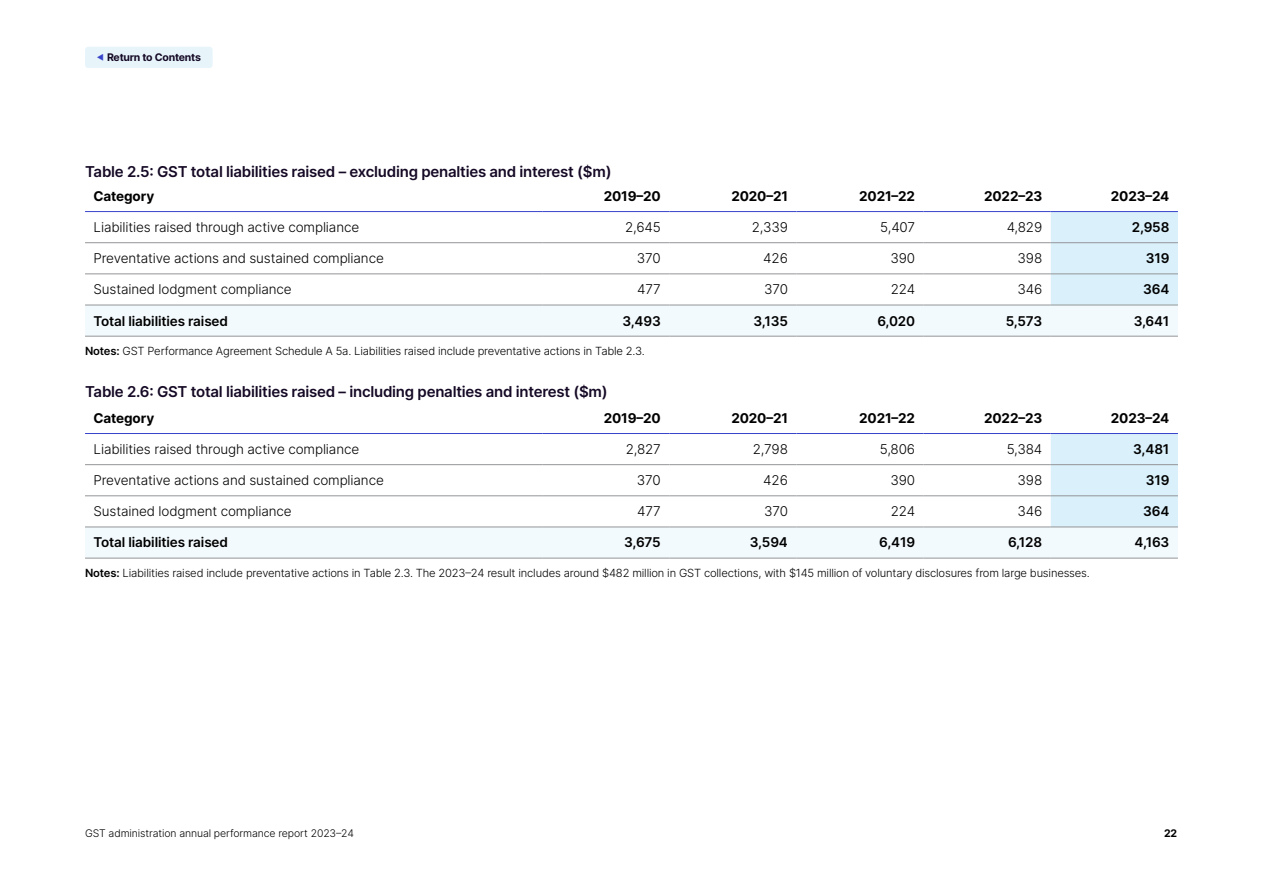
<style>
.page{position:relative;width:1263px;height:893px;background:#fff}
.page>*{position:absolute;margin:0;border:0;box-sizing:border-box;transform-origin:0 0}
.p_table_figure_head{font:600 15px "Inter";letter-spacing:-.015em;color:#150925}
.p_td-left{font:300 13.5px "Inter";letter-spacing:-.01em;color:#000}
.p_td-right{font:300 13.5px "Inter";letter-spacing:-.01em;color:#000}
.p_td-right-2{font:600 13.5px "Inter";letter-spacing:-.01em;color:#000}
.p_th-right{font:700 13.5px "Inter";letter-spacing:-.01em;color:#000}
.p_td-left-2{font:600 13.5px "Inter";letter-spacing:-.01em;color:#000}
.p_th-left{font:700 13.5px "Inter";letter-spacing:-.01em;color:#000}
.p_notes{font:300 11.25px "Inter";letter-spacing:-.015em;color:#000}
.t1{font:300 10.5px "Inter";letter-spacing:-.01em;color:#000}
.t2{font:700 10.5px "Inter";letter-spacing:-.02em;color:#150925}
.t3{font:700 10.5px "Inter";color:#000}
.s1{font-size:7.5px;color:#3844ca}
.s2{font-weight:600}
</style>
<div class="page">
<svg style="left:85px;top:212px;width:1093px;height:124px"></svg>
<hr style="left:85px;top:242px;width:457px;height:1px;background:#939598">
<hr style="left:542px;top:242px;width:127px;height:1px;background:#939598">
<hr style="left:669px;top:242px;width:127px;height:1px;background:#939598">
<hr style="left:796px;top:242px;width:128px;height:1px;background:#939598">
<hr style="left:924px;top:242px;width:127px;height:1px;background:#939598">
<hr style="left:1051px;top:242px;width:127px;height:1px;background:#939598">
<hr style="left:85px;top:274px;width:457px;height:1px;background:#939598">
<hr style="left:542px;top:274px;width:127px;height:1px;background:#939598">
<hr style="left:669px;top:274px;width:127px;height:1px;background:#939598">
<hr style="left:796px;top:274px;width:128px;height:1px;background:#939598">
<hr style="left:924px;top:274px;width:127px;height:1px;background:#939598">
<hr style="left:1051px;top:274px;width:127px;height:1px;background:#939598">
<hr style="left:85px;top:305px;width:457px;height:1px;background:#939598">
<hr style="left:542px;top:305px;width:127px;height:1px;background:#939598">
<hr style="left:669px;top:305px;width:127px;height:1px;background:#939598">
<hr style="left:796px;top:305px;width:128px;height:1px;background:#939598">
<hr style="left:924px;top:305px;width:127px;height:1px;background:#939598">
<hr style="left:1051px;top:305px;width:127px;height:1px;background:#939598">
<hr style="left:85px;top:336px;width:457px;height:1px;background:#939598">
<hr style="left:542px;top:336px;width:127px;height:1px;background:#939598">
<hr style="left:669px;top:336px;width:127px;height:1px;background:#939598">
<hr style="left:796px;top:336px;width:128px;height:1px;background:#939598">
<hr style="left:924px;top:336px;width:127px;height:1px;background:#939598">
<hr style="left:1051px;top:336px;width:127px;height:1px;background:#939598">
<hr style="left:542px;top:211px;width:127px;height:1px;background:#3844ca">
<hr style="left:669px;top:211px;width:127px;height:1px;background:#3844ca">
<hr style="left:796px;top:211px;width:128px;height:1px;background:#3844ca">
<hr style="left:924px;top:211px;width:127px;height:1px;background:#3844ca">
<hr style="left:1051px;top:211px;width:127px;height:1px;background:#3844ca">
<hr style="left:85px;top:211px;width:457px;height:1px;background:#3844ca">
<svg style="left:85px;top:434px;width:1093px;height:124px"></svg>
<hr style="left:85px;top:464px;width:457px;height:1px;background:#939598">
<hr style="left:542px;top:464px;width:127px;height:1px;background:#939598">
<hr style="left:669px;top:464px;width:127px;height:1px;background:#939598">
<hr style="left:796px;top:464px;width:128px;height:1px;background:#939598">
<hr style="left:924px;top:464px;width:127px;height:1px;background:#939598">
<hr style="left:1051px;top:464px;width:127px;height:1px;background:#939598">
<hr style="left:85px;top:496px;width:457px;height:1px;background:#939598">
<hr style="left:542px;top:496px;width:127px;height:1px;background:#939598">
<hr style="left:669px;top:496px;width:127px;height:1px;background:#939598">
<hr style="left:796px;top:496px;width:128px;height:1px;background:#939598">
<hr style="left:924px;top:496px;width:127px;height:1px;background:#939598">
<hr style="left:1051px;top:496px;width:127px;height:1px;background:#939598">
<hr style="left:85px;top:527px;width:457px;height:1px;background:#939598">
<hr style="left:542px;top:527px;width:127px;height:1px;background:#939598">
<hr style="left:669px;top:527px;width:127px;height:1px;background:#939598">
<hr style="left:796px;top:527px;width:128px;height:1px;background:#939598">
<hr style="left:924px;top:527px;width:127px;height:1px;background:#939598">
<hr style="left:1051px;top:527px;width:127px;height:1px;background:#939598">
<hr style="left:542px;top:558px;width:127px;height:1px;background:#939598">
<hr style="left:669px;top:558px;width:127px;height:1px;background:#939598">
<hr style="left:796px;top:558px;width:128px;height:1px;background:#939598">
<hr style="left:924px;top:558px;width:127px;height:1px;background:#939598">
<hr style="left:1051px;top:558px;width:127px;height:1px;background:#939598">
<hr style="left:85px;top:558px;width:457px;height:1px;background:#939598">
<hr style="left:542px;top:433px;width:127px;height:1px;background:#3844ca">
<hr style="left:669px;top:433px;width:127px;height:1px;background:#3844ca">
<hr style="left:796px;top:433px;width:128px;height:1px;background:#3844ca">
<hr style="left:924px;top:433px;width:127px;height:1px;background:#3844ca">
<hr style="left:1051px;top:433px;width:127px;height:1px;background:#3844ca">
<hr style="left:85px;top:433px;width:457px;height:1px;background:#3844ca">
<div style="left:85px;top:47px;width:128px;height:21px;background:#e7f5fb;border-radius:3px"></div>
<p class="t2" style="left:97px;top:50px;width:106px"><span class="s1">◀</span> Return to Contents</p>
<p class="p_table_figure_head" style="left:85px;top:160px;width:528px">Table 2.5: GST total liabilities raised – excluding penalties and interest ($m)</p>
<p class="p_th-left" style="left:94px;top:186px;width:62px">Category</p>
<p class="p_th-right" style="left:604px;top:186px;width:59px">2019–20</p>
<p class="p_th-right" style="left:731px;top:186px;width:58px">2020–21</p>
<p class="p_th-right" style="left:859px;top:186px;width:57px">2021–22</p>
<p class="p_th-right" style="left:984px;top:186px;width:60px">2022–23</p>
<p class="p_th-right" style="left:1111px;top:186px;width:60px">2023–24</p>
<p class="p_td-left" style="left:94px;top:218px;width:267px">Liabilities raised through active compliance</p>
<p class="p_td-right" style="left:625px;top:218px;width:37px">2,645</p>
<p class="p_td-right" style="left:752px;top:218px;width:38px">2,339</p>
<p class="p_td-right" style="left:880px;top:218px;width:36px">5,407</p>
<p class="p_td-right" style="left:1007px;top:218px;width:37px">4,829</p>
<p class="p_td-right-2" style="left:1132px;top:217px;width:39px">2,958</p>
<p class="p_td-left" style="left:94px;top:249px;width:292px">Preventative actions and sustained compliance</p>
<p class="p_td-right" style="left:637px;top:249px;width:25px">370</p>
<p class="p_td-right" style="left:763px;top:249px;width:26px">426</p>
<p class="p_td-right" style="left:890px;top:249px;width:26px">390</p>
<p class="p_td-right" style="left:1017px;top:249px;width:26px">398</p>
<p class="p_td-right-2" style="left:1146px;top:248px;width:25px">319</p>
<p class="p_td-left" style="left:94px;top:280px;width:200px">Sustained lodgment compliance</p>
<p class="p_td-right" style="left:637px;top:280px;width:25px">477</p>
<p class="p_td-right" style="left:764px;top:280px;width:25px">370</p>
<p class="p_td-right" style="left:891px;top:280px;width:26px">224</p>
<p class="p_td-right" style="left:1017px;top:280px;width:26px">346</p>
<p class="p_td-right-2" style="left:1143px;top:279px;width:28px">364</p>
<p class="p_td-left-2" style="left:94px;top:311px;width:136px">Total liabilities raised</p>
<p class="p_td-right-2" style="left:622px;top:311px;width:40px">3,493</p>
<p class="p_td-right-2" style="left:753px;top:311px;width:36px">3,135</p>
<p class="p_td-right-2" style="left:877px;top:311px;width:39px">6,020</p>
<p class="p_td-right-2" style="left:1006px;top:311px;width:38px">5,573</p>
<p class="p_td-right-2" style="left:1134px;top:311px;width:37px">3,641</p>
<p class="p_notes" style="left:85px;top:343px;width:561px"><span class="s2">Notes:</span> GST Performance Agreement Schedule A 5a. Liabilities raised include preventative actions in Table 2.3.</p>
<p class="p_table_figure_head" style="left:85px;top:380px;width:524px">Table 2.6: GST total liabilities raised – including penalties and interest ($m)</p>
<p class="p_th-left" style="left:94px;top:408px;width:62px">Category</p>
<p class="p_th-right" style="left:604px;top:408px;width:59px">2019–20</p>
<p class="p_th-right" style="left:731px;top:408px;width:58px">2020–21</p>
<p class="p_th-right" style="left:859px;top:408px;width:57px">2021–22</p>
<p class="p_th-right" style="left:984px;top:408px;width:60px">2022–23</p>
<p class="p_th-right" style="left:1111px;top:408px;width:60px">2023–24</p>
<p class="p_td-left" style="left:94px;top:440px;width:267px">Liabilities raised through active compliance</p>
<p class="p_td-right" style="left:626px;top:440px;width:37px">2,827</p>
<p class="p_td-right" style="left:753px;top:440px;width:37px">2,798</p>
<p class="p_td-right" style="left:880px;top:440px;width:37px">5,806</p>
<p class="p_td-right" style="left:1007px;top:440px;width:37px">5,384</p>
<p class="p_td-right-2" style="left:1133px;top:439px;width:38px">3,481</p>
<p class="p_td-left" style="left:94px;top:471px;width:292px">Preventative actions and sustained compliance</p>
<p class="p_td-right" style="left:637px;top:471px;width:25px">370</p>
<p class="p_td-right" style="left:763px;top:471px;width:26px">426</p>
<p class="p_td-right" style="left:890px;top:471px;width:26px">390</p>
<p class="p_td-right" style="left:1017px;top:471px;width:26px">398</p>
<p class="p_td-right-2" style="left:1146px;top:470px;width:25px">319</p>
<p class="p_td-left" style="left:94px;top:502px;width:200px">Sustained lodgment compliance</p>
<p class="p_td-right" style="left:637px;top:502px;width:25px">477</p>
<p class="p_td-right" style="left:764px;top:502px;width:25px">370</p>
<p class="p_td-right" style="left:891px;top:502px;width:26px">224</p>
<p class="p_td-right" style="left:1017px;top:502px;width:26px">346</p>
<p class="p_td-right-2" style="left:1143px;top:501px;width:28px">364</p>
<p class="p_td-left-2" style="left:94px;top:533px;width:136px">Total liabilities raised</p>
<p class="p_td-right-2" style="left:624px;top:533px;width:38px">3,675</p>
<p class="p_td-right-2" style="left:750px;top:533px;width:40px">3,594</p>
<p class="p_td-right-2" style="left:879px;top:533px;width:37px">6,419</p>
<p class="p_td-right-2" style="left:1008px;top:533px;width:36px">6,128</p>
<p class="p_td-right-2" style="left:1134px;top:533px;width:36px">4,163</p>
<p class="p_notes" style="left:85px;top:565px;width:1006px"><span class="s2">Notes:</span> Liabilities raised include preventative actions in Table 2.3. The 2023–24 result includes around $482 million in GST collections, with $145 million of voluntary disclosures from large businesses.</p>
<p class="t1" style="left:85px;top:826px;width:270px">GST administration annual performance report 2023–24</p>
<p class="t3" style="left:1164px;top:825px;width:15px">22</p>
</div>
